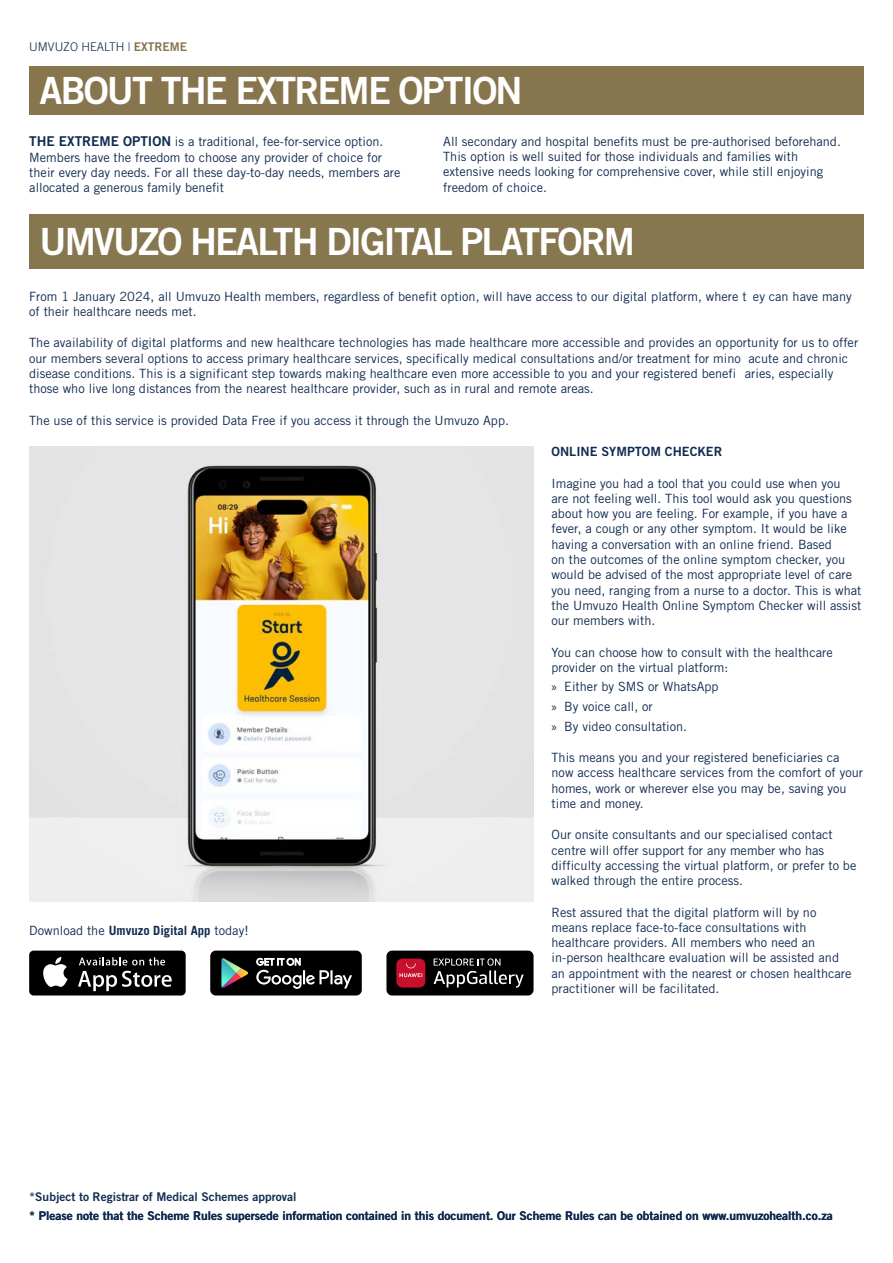
<style>
.page{position:relative;width:893px;height:1263px;background:#fff}
.page>*{position:absolute;margin:0;border:0;box-sizing:border-box;transform-origin:0 0}
.t1{font:37.5px "Trade Gothic LT Std Bd 2";letter-spacing:-.05em;color:#fff}
.Intro_Copy{font:12.75px/15.3px "Trade Gothic LT Std";color:#102b51}
.Intro_Copy-2{font:12.75px "Trade Gothic LT Std Bd 2";color:#102b51}
.Intro_Copy-3{font:12px "Trade Gothic LT Std Bd 2";color:#102b51}
.Description_Copy{font:300 12px "Trade Gothic LT Std";color:#102b51}
.s1{font-family:"Trade Gothic LT Std Bd 2";font-weight:400;color:#87754e}
.s2{font-family:"Trade Gothic LT Std Bd 2";font-size:13.5px}
.s3{font-weight:700}
.s4{font-family:"Myriad Pro"}
</style>
<div class="page">
<div style="left:29px;top:66px;width:835px;height:48px;background:#87754e"></div>
<div style="left:29px;top:214px;width:835px;height:55px;background:#87774f"></div>
<img style="left:29px;top:447px;width:505px;height:454px">
<div style="left:386px;top:950px;width:148px;height:45px;background:#000;border-radius:6px"></div>
<svg style="left:434px;top:958px;width:90px;height:30px"></svg>
<div style="left:396px;top:958px;width:29px;height:29px;background:#c8102e;border-radius:6px"></div>
<svg style="left:400px;top:963px;width:22px;height:14px"></svg>
<div style="left:29px;top:950px;width:157px;height:45px;background:#000;border-radius:5px"></div>
<svg style="left:43px;top:957px;width:25px;height:30px"></svg>
<svg style="left:78px;top:971px;width:94px;height:20px"></svg>
<svg style="left:79px;top:957px;width:86px;height:8px"></svg>
<div style="left:210px;top:950px;width:152px;height:45px;background:#000;border-radius:6px"></div>
<svg style="left:256px;top:958px;width:96px;height:31px"></svg>
<svg style="left:221px;top:958px;width:27px;height:30px"></svg>
<p class="Description_Copy" style="left:29px;top:40px;width:159px">UMVUZO HEALTH | <span class="s1">EXTREME</span></p>
<p class="t1" style="left:40px;top:67px;width:484px">ABOUT THE EXTREME OPTION</p>
<p class="Intro_Copy" style="left:29px;top:134px;width:373px"><span class="s2">THE EXTREME OPTION</span> is a traditional, fee-for-service option.<br>Members have the freedom to choose any provider of choice for their every day needs. For all these day-to-day needs, members are allocated a generous family benefit</p>
<p class="Intro_Copy" style="left:443px;top:133px;width:399px">All secondary and hospital benefits must be pre-authorised beforehand.<br>This option is well suited for those individuals and families with extensive needs looking for comprehensive cover, while still enjoying freedom of choice.</p>
<p class="t1" style="left:40px;top:219px;width:597px">UMVUZO HEALTH DIGITAL PLATFORM</p>
<p class="Intro_Copy" style="left:29px;top:288px;width:824px">From 1 January 2024, all Umvuzo Health members, regardless of benefit option, will have access to our digital platform, where t ey can have many of their healthcare needs met.</p>
<p class="Intro_Copy" style="left:29px;top:335px;width:830px">The availability of digital platforms and new healthcare technologies has made healthcare more accessible and provides an opportunity for us to offer our members several options to access primary healthcare services, specifically medical consultations and/or treatment for mino acute and chronic disease conditions. This is a significant step towards making healthcare even more accessible to you and your registered benefi aries, especially those who live long distances from the nearest healthcare provider, such as in rural and remote areas.</p>
<p class="Intro_Copy" style="left:29px;top:412px;width:481px">The use of this service is provided Data Free if you access it through the Umvuzo App.</p>
<p class="Intro_Copy" style="left:29px;top:922px;width:221px">Download the <span class="s3">Umvuzo Digital App</span> today!</p>
<p class="Intro_Copy-3" style="left:29px;top:1189px;width:269px">*Subject to Registrar of Medical Schemes approval</p>
<p class="Intro_Copy-2" style="left:552px;top:444px;width:172px">ONLINE SYMPTOM CHECKER</p>
<p class="Intro_Copy" style="left:552px;top:475px;width:311px">Imagine you had a tool that you could use when you<br>are not feeling well. This tool would ask you questions about how you are feeling. For example, if you have a fever, a cough or any other symptom. It would be like having a conversation with an online friend. Based<br>on the outcomes of the online symptom checker, you would be advised of the most appropriate level of care you need, ranging from a nurse to a doctor. This is what the Umvuzo Health Online Symptom Checker will assist our members with.</p>
<p class="Intro_Copy" style="left:552px;top:644px;width:283px">You can choose how to consult with the healthcare provider on the virtual platform:</p>
<p class="Intro_Copy" style="left:552px;top:679px;width:169px"><span class="s4">»</span> Either by SMS or WhatsApp</p>
<p class="Intro_Copy" style="left:552px;top:699px;width:103px"><span class="s4">»</span> By voice call, or</p>
<p class="Intro_Copy" style="left:552px;top:718px;width:137px"><span class="s4">»</span> By video consultation.</p>
<p class="Intro_Copy" style="left:552px;top:750px;width:313px">This means you and your registered beneficiaries ca now access healthcare services from the comfort of your homes, work or wherever else you may be, saving you time and money.</p>
<p class="Intro_Copy" style="left:552px;top:827px;width:306px">Our onsite consultants and our specialised contact centre will offer support for any member who has difficulty accessing the virtual platform, or prefer to be walked through the entire process.</p>
<p class="Intro_Copy" style="left:552px;top:904px;width:301px">Rest assured that the digital platform will by no means replace face-to-face consultations with healthcare providers. All members who need an in-person healthcare evaluation will be assisted and an appointment with the nearest or chosen healthcare practitioner will be facilitated.</p>
<p class="Intro_Copy-3" style="left:29px;top:1209px;width:805px">* Please note that the Scheme Rules supersede information contained in this document. Our Scheme Rules can be obtained on www.umvuzohealth.co.za</p>
</div>
